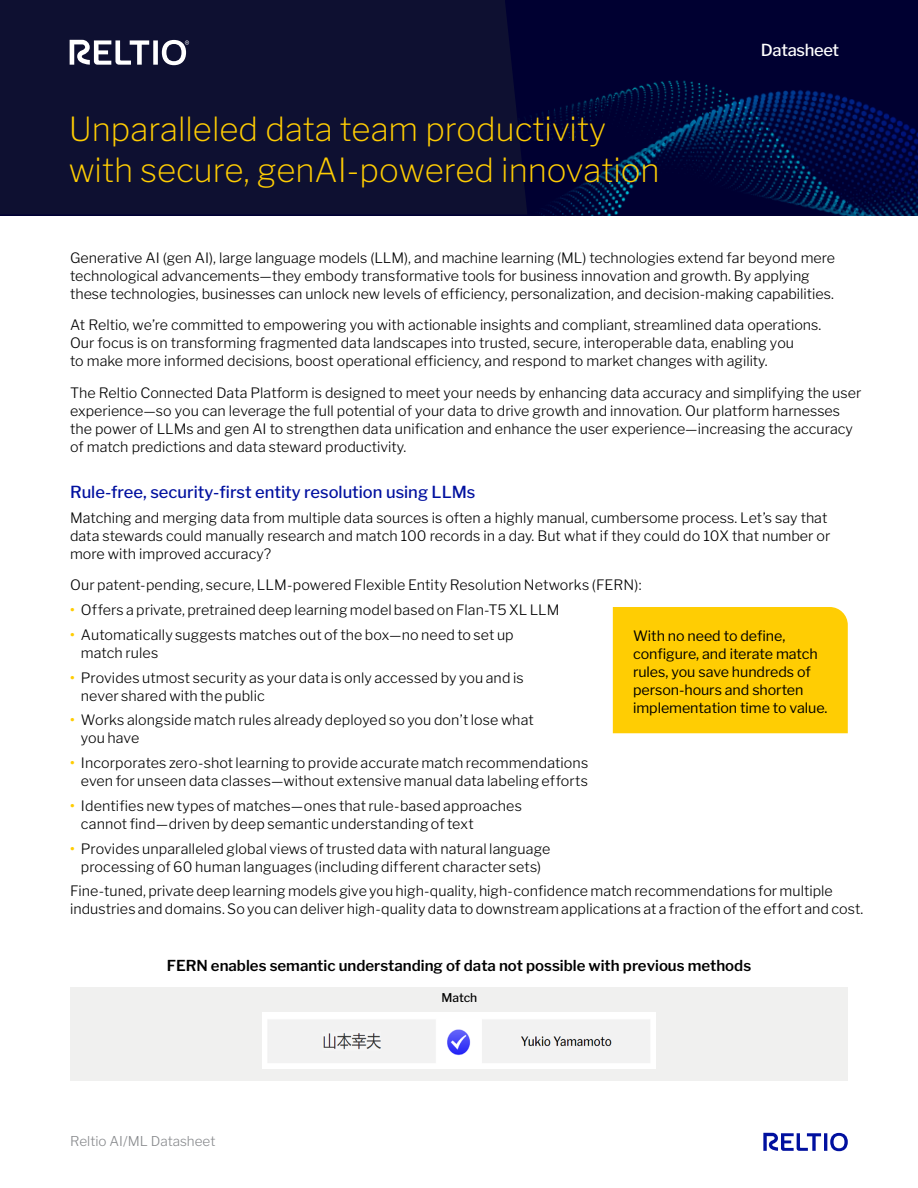
<style>
.page{position:relative;width:918px;height:1188px;background:#fff}
.page>*{position:absolute;margin:0;border:0;box-sizing:border-box;transform-origin:0 0}
.t1{font:200 33px/40.3px "Libre Franklin";color:#ffcd03}
.t2{font:500 16.5px "Libre Franklin";color:#00109f}
.t3{font:500 16.5px "Libre Franklin";letter-spacing:-.02em;color:#fff}
.t4{font:600 15px "Libre Franklin";color:#000}
.t5{font:300 14.25px/18px "Libre Franklin";color:#000}
.t6{font:14.25px/18px "Libre Franklin";letter-spacing:-.005em;color:#000}
.t7{font:300 13.5px "Libre Franklin";color:#888a8d}
.t8{font:500 12px "Libre Franklin";color:#000}
.s1{font-weight:600;color:#ffcd03}
</style>
<div class="page">
<svg style="left:763px;top:1133px;width:85px;height:18px"></svg>
<div style="left:0;top:0;width:505px;height:216px;background:#0e1031"></div>
<img style="left:505px;top:0;width:413px;height:216px">
<div style="left:613px;top:607px;width:235px;height:126px;background:#ffcd03"></div>
<svg style="left:70px;top:40px;width:119px;height:25px"></svg>
<div style="left:70px;top:987px;width:778px;height:94px;background:#f0f0ef"></div>
<img style="left:262px;top:1013px;width:394px;height:55px">
<h1 class="t1" style="left:69px;top:109px;width:592px">Unparalleled data team productivity with secure, genAI-powered innovation</h1>
<p class="t3" style="left:761px;top:40px;width:80px">Datasheet</p>
<p class="t5" style="left:70px;top:249px;width:767px">Generative AI (gen AI), large language models (LLM), and machine learning (ML) technologies extend far beyond mere technological advancements—they embody transformative tools for business innovation and growth. By applying these technologies, businesses can unlock new levels of efficiency, personalization, and decision-making capabilities.</p>
<p class="t5" style="left:70px;top:316px;width:753px">At Reltio, we’re committed to empowering you with actionable insights and compliant, streamlined data operations.<br>Our focus is on transforming fragmented data landscapes into trusted, secure, interoperable data, enabling you<br>to make more informed decisions, boost operational efficiency, and respond to market changes with agility.</p>
<p class="t5" style="left:70px;top:384px;width:793px">The Reltio Connected Data Platform is designed to meet your needs by enhancing data accuracy and simplifying the user experience—so you can leverage the full potential of your data to drive growth and innovation. Our platform harnesses the power of LLMs and gen AI to strengthen data unification and enhance the user experience—increasing the accuracy of match predictions and data steward productivity.</p>
<p class="t2" style="left:70px;top:482px;width:407px">Rule-free, security-first entity resolution using LLMs</p>
<p class="t5" style="left:70px;top:509px;width:762px">Matching and merging data from multiple data sources is often a highly manual, cumbersome process. Let’s say that data stewards could manually research and match 100 records in a day. But what if they could do 10X that number or more with improved accuracy?</p>
<p class="t5" style="left:70px;top:576px;width:573px">Our patent-pending, secure, LLM-powered Flexible Entity Resolution Networks (FERN):</p>
<p class="t5" style="left:70px;top:601px;width:491px"><span class="s1">•</span> Offers a private, pretrained deep learning model based on Flan-T5 XL LLM</p>
<p class="t5" style="left:81px;top:626px;width:434px;text-indent:-11px"><span class="s1">•</span> Automatically suggests matches out of the box—no need to set up match rules</p>
<p class="t5" style="left:81px;top:669px;width:444px;text-indent:-11px"><span class="s1">•</span> Provides utmost security as your data is only accessed by you and is never shared with the public</p>
<p class="t5" style="left:81px;top:711px;width:454px;text-indent:-11px"><span class="s1">•</span> Works alongside match rules already deployed so you don’t lose what you have</p>
<p class="t5" style="left:70px;top:754px;width:520px;text-align:right"><span class="s1">•</span> Incorporates zero-shot learning to provide accurate match recommendations even for unseen data classes—without extensive manual data labeling efforts</p>
<p class="t5" style="left:81px;top:797px;width:443px;text-indent:-11px"><span class="s1">•</span> Identifies new types of matches—ones that rule-based approaches cannot find—driven by deep semantic understanding of text</p>
<p class="t5" style="left:70px;top:840px;width:482px;text-align:center"><span class="s1">•</span> Provides unparalleled global views of trusted data with natural language processing of 60 human languages (including different character sets)</p>
<p class="t5" style="left:70px;top:882px;width:795px">Fine-tuned, private deep learning models give you high-quality, high-confidence match recommendations for multiple industries and domains. So you can deliver high-quality data to downstream applications at a fraction of the effort and cost.</p>
<p class="t6" style="left:633px;top:627px;width:196px">With no need to define, configure, and iterate match rules, you save hundreds of person-hours and shorten implementation time to value.</p>
<p class="t4" style="left:167px;top:956px;width:586px">FERN enables semantic understanding of data not possible with previous methods</p>
<p class="t7" style="left:70px;top:1133px;width:147px">Reltio AI/ML Datasheet</p>
<p class="t8" style="left:441px;top:991px;width:37px">Match</p>
</div>
